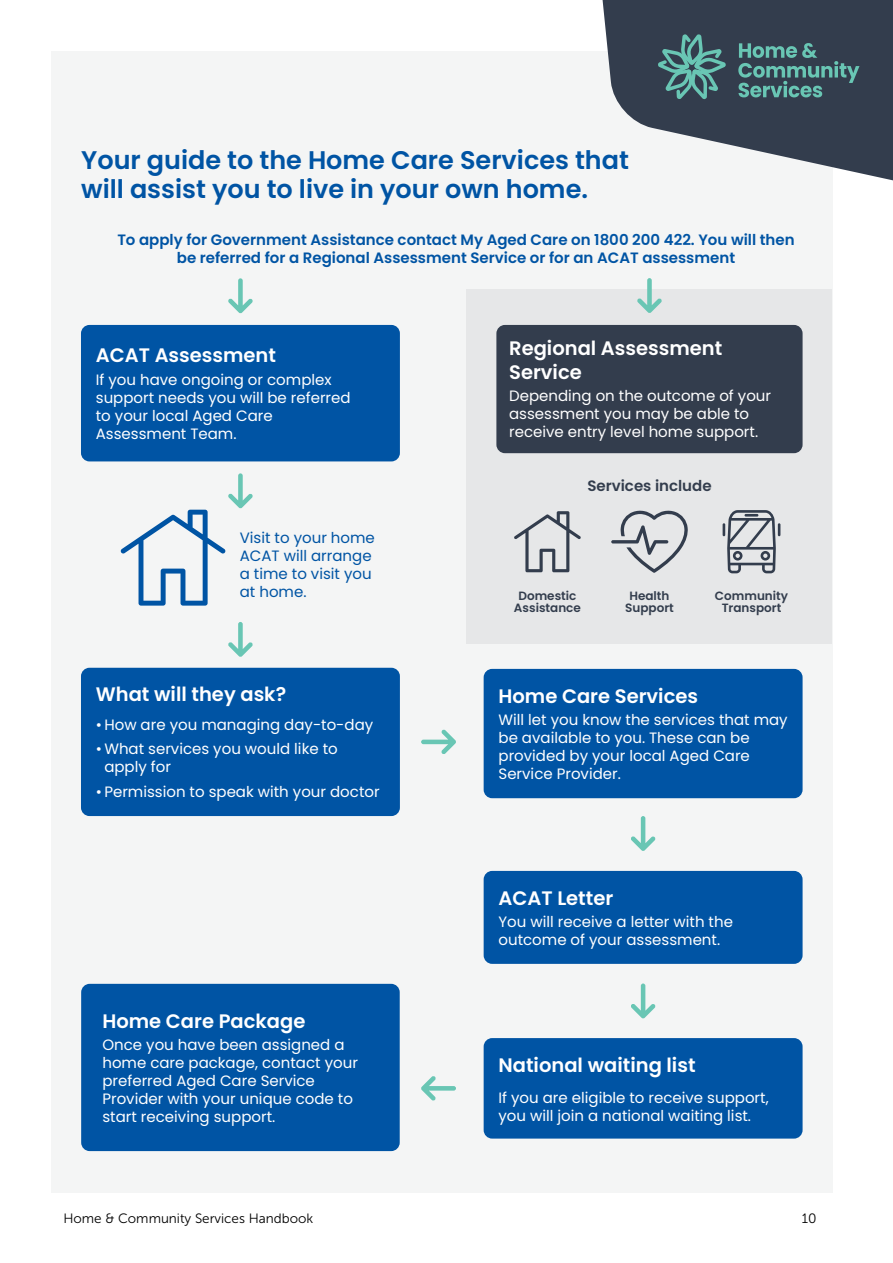
<style>
.page{position:relative;width:893px;height:1263px;background:#fff}
.page>*{position:absolute;margin:0;border:0;box-sizing:border-box;transform-origin:0 0}
.t1{font:600 25.5px/28.5px "Poppins";color:#0054a4}
.t2{font:600 19.5px/24px "Poppins";color:#fff}
.t3{font:15px/18px "Poppins";color:#fff}
.t4{font:600 15px/18px "Poppins";color:#0054a4;text-align:center}
.t5{font:15px/18px "Poppins";color:#0054a4}
.t6{font:600 15px "Poppins";color:#333d4d}
.t7{font:13.5px "Museo Sans 300";color:#000}
.t8{font:600 12px/12px "Poppins";color:#333d4d;text-align:center}
</style>
<div class="page">
<div style="left:51px;top:51px;width:781px;height:1142px;background:#f4f5f5"></div>
<div style="left:81px;top:325px;width:319px;height:136px;background:#0054a4;border-radius:9px"></div>
<div style="left:81px;top:668px;width:319px;height:148px;background:#0054a4;border-radius:9px"></div>
<div style="left:484px;top:871px;width:319px;height:93px;background:#0054a4;border-radius:9px"></div>
<div style="left:484px;top:1038px;width:319px;height:100px;background:#0054a4;border-radius:9px"></div>
<div style="left:81px;top:984px;width:319px;height:167px;background:#0054a4;border-radius:9px"></div>
<div style="left:467px;top:289px;width:365px;height:355px;background:#e6e7e8"></div>
<div style="left:496px;top:325px;width:307px;height:128px;background:#333d4d;border-radius:9px"></div>
<div style="left:484px;top:669px;width:319px;height:129px;background:#0054a4;border-radius:9px"></div>
<svg style="left:228px;top:278px;width:25px;height:35px"></svg>
<svg style="left:602px;top:0;width:291px;height:215px;fill:#333d4d"></svg>
<svg style="left:655px;top:31px;width:74px;height:67px"></svg>
<svg style="left:738px;top:43px;width:121px;height:54px"></svg>
<svg style="left:637px;top:278px;width:25px;height:35px"></svg>
<svg style="left:228px;top:622px;width:25px;height:35px"></svg>
<svg style="left:421px;top:729px;width:35px;height:25px"></svg>
<svg style="left:631px;top:816px;width:24px;height:35px"></svg>
<svg style="left:631px;top:983px;width:24px;height:36px"></svg>
<svg style="left:421px;top:1076px;width:35px;height:25px"></svg>
<svg style="left:514px;top:511px;width:67px;height:61px"></svg>
<svg style="left:611px;top:510px;width:77px;height:63px"></svg>
<svg style="left:723px;top:510px;width:57px;height:63px"></svg>
<svg style="left:121px;top:473px;width:132px;height:133px"></svg>
<h1 class="t1" style="left:81px;top:146px;width:549px">Your guide to the Home Care Services that will assist you to live in your own home.</h1>
<p class="t4" style="left:117px;top:231px;width:679px">To apply for Government Assistance contact My Aged Care on 1800 200 422. You will then be referred for a Regional Assessment Service or for an ACAT assessment</p>
<h2 class="t2" style="left:96px;top:344px;width:182px">ACAT Assessment</h2>
<p class="t3" style="left:96px;top:370px;width:256px">If you have ongoing or complex support needs you will be referred to your local Aged Care<br>Assessment Team.</p>
<p class="t5" style="left:240px;top:529px;width:137px">Visit to your home<br>ACAT will arrange a time to visit you at home.</p>
<h2 class="t2" style="left:96px;top:683px;width:192px">What will they ask?</h2>
<p class="t3" style="left:96px;top:716px;width:279px">• How are you managing day-to-day</p>
<p class="t3" style="left:104px;top:740px;width:235px;text-indent:-9px">• What services you would like to apply for</p>
<p class="t3" style="left:96px;top:783px;width:285px">• Permission to speak with your doctor</p>
<h2 class="t2" style="left:102px;top:1009px;width:204px">Home Care Package</h2>
<p class="t3" style="left:102px;top:1036px;width:257px">Once you have been assigned a home care package, contact your preferred Aged Care Service<br>Provider with your unique code to start receiving support.</p>
<h2 class="t2" style="left:509px;top:336px;width:215px">Regional Assessment<br>Service</h2>
<p class="t3" style="left:509px;top:387px;width:263px">Depending on the outcome of your assessment you may be able to receive entry level home support.</p>
<p class="t6" style="left:587px;top:477px;width:126px">Services include</p>
<p class="t8" style="left:514px;top:589px;width:68px">Domestic<br>Assistance</p>
<p class="t8" style="left:625px;top:589px;width:50px">Health<br>Support</p>
<p class="t8" style="left:715px;top:589px;width:75px">Community<br>Transport</p>
<h2 class="t2" style="left:498px;top:684px;width:201px">Home Care Services</h2>
<p class="t3" style="left:498px;top:711px;width:291px">Will let you know the services that may be available to you. These can be provided by your local Aged Care<br>Service Provider.</p>
<h2 class="t2" style="left:498px;top:886px;width:116px">ACAT Letter</h2>
<p class="t3" style="left:498px;top:912px;width:236px">You will receive a letter with the outcome of your assessment.</p>
<h2 class="t2" style="left:498px;top:1053px;width:199px">National waiting list</h2>
<p class="t3" style="left:498px;top:1088px;width:272px">If you are eligible to receive support, you will join a national waiting list.</p>
<p class="t7" style="left:63px;top:1211px;width:251px">Home &amp; Community Services Handbook</p>
<p class="t7" style="left:802px;top:1211px;width:16px">10</p>
</div>
